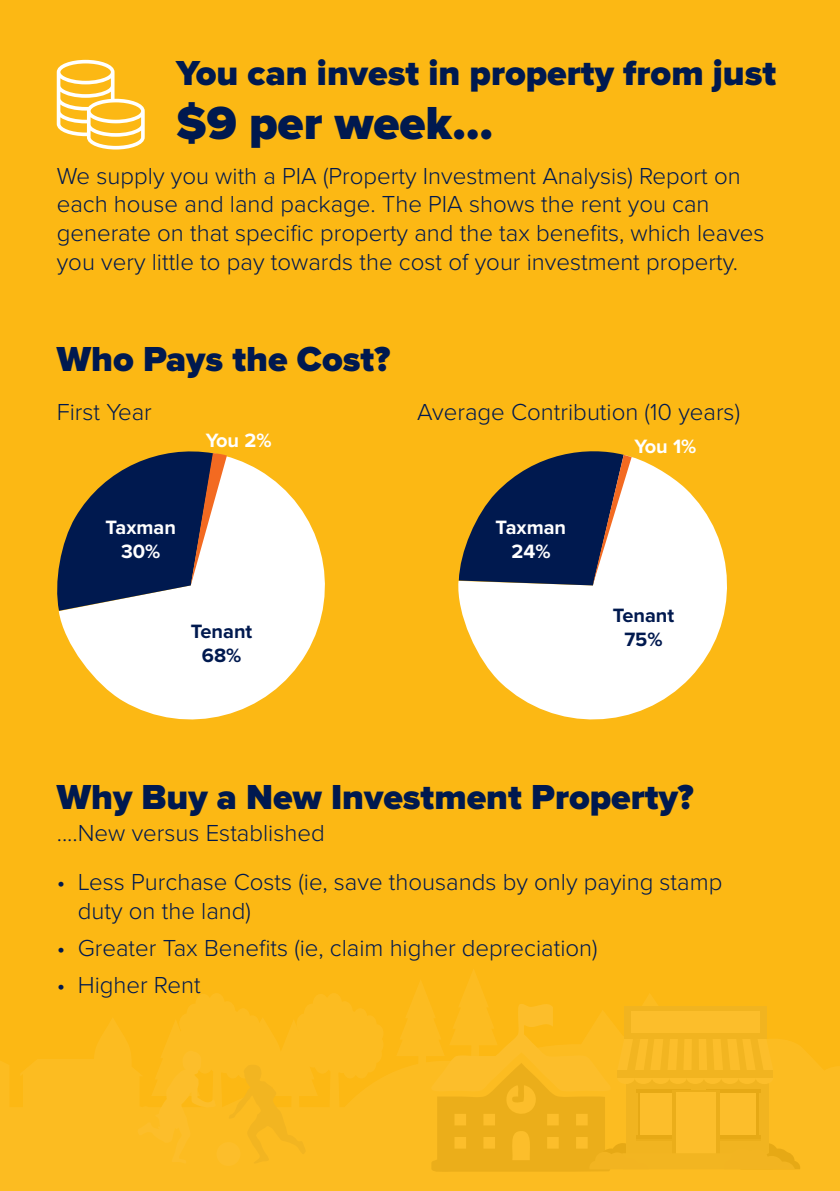
<style>
.page{position:relative;width:840px;height:1191px;background:#fff}
.page>*{position:absolute;margin:0;border:0;box-sizing:border-box;transform-origin:0 0}
.t1{font:900 48px "Proxima Nova";color:#00194f}
.t2{font:900 36px "Proxima Nova";color:#00194f}
.t3{font:300 24px/28.8px "Proxima Nova";color:#00194f}
.t4{font:700 20px/24px "Proxima Nova";color:#fff;text-align:center}
.t5{font:700 20px/24px "Proxima Nova";color:#00194f;text-align:center}
</style>
<div class="page">
<div style="left:0;top:0;width:839px;height:1191px;background:#fcb814"></div>
<svg style="left:0;top:969px;width:839px;height:222px;fill:#fcbc21"></svg>
<svg style="left:431px;top:1000px;width:368px;height:173px"></svg>
<svg style="left:137px;top:1050px;width:169px;height:116px"></svg>
<svg style="left:57px;top:60px;width:88px;height:89px"></svg>
<svg style="left:59px;top:456px;width:266px;height:264px;fill:#fff"></svg>
<svg style="left:458px;top:457px;width:269px;height:263px;fill:#fff"></svg>
<svg style="left:57px;top:451px;width:170px;height:160px;background:#5c5d63"></svg>
<svg style="left:458px;top:451px;width:173px;height:134px"></svg>
<h2 class="t2" style="left:176px;top:51px;width:601px">You can invest in property from just</h2>
<h1 class="t1" style="left:176px;top:94px;width:318px">$9 per week…</h1>
<p class="t3" style="left:57px;top:162px;width:709px">We supply you with a PIA (Property Investment Analysis) Report on each house and land package. The PIA shows the rent you can generate on that specific property and the tax benefits, which leaves you very little to pay towards the cost of your investment property.</p>
<h2 class="t2" style="left:57px;top:337px;width:335px">Who Pays the Cost?</h2>
<p class="t3" style="left:57px;top:398px;width:97px">First Year</p>
<p class="t3" style="left:417px;top:398px;width:324px">Average Contribution (10 years)</p>
<p class="t4" style="left:205px;top:429px;width:67px">You 2%</p>
<p class="t4" style="left:634px;top:435px;width:63px">You 1%</p>
<p class="t4" style="left:105px;top:516px;width:72px">Taxman<br>30%</p>
<p class="t4" style="left:495px;top:516px;width:72px">Taxman<br>24%</p>
<p class="t5" style="left:191px;top:620px;width:63px">Tenant<br>68%</p>
<p class="t5" style="left:612px;top:604px;width:63px">Tenant<br>75%</p>
<h2 class="t2" style="left:57px;top:775px;width:638px">Why Buy a New Investment Property?</h2>
<p class="t3" style="left:57px;top:819px;width:269px">....New versus Established</p>
<p class="t3" style="left:78px;top:868px;width:645px;text-indent:-21px">• Less Purchase Costs (ie, save thousands by only paying stamp duty on the land)</p>
<p class="t3" style="left:57px;top:934px;width:542px">• Greater Tax Benefits (ie, claim higher depreciation)</p>
<p class="t3" style="left:57px;top:970px;width:145px">• Higher Rent</p>
</div>
